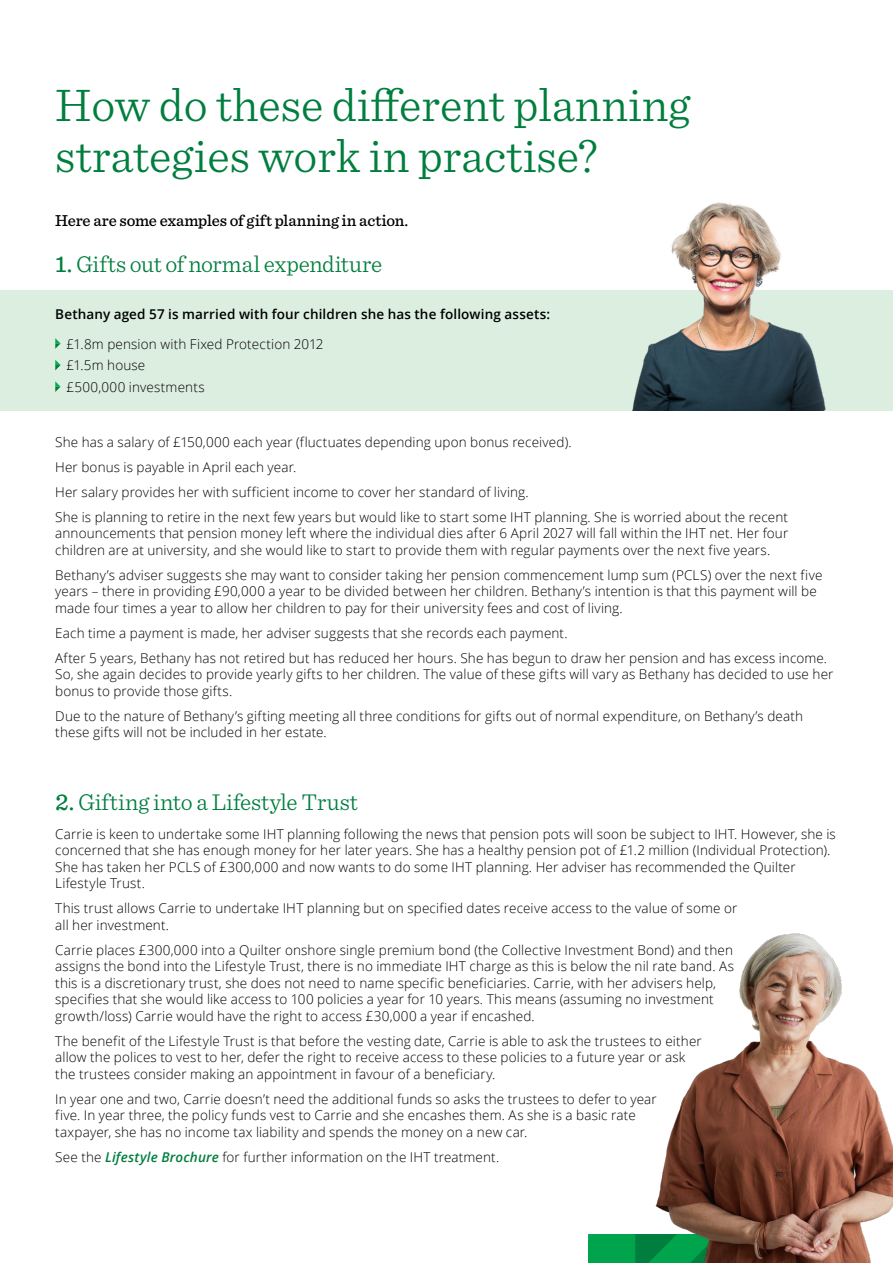
<style>
.page{position:relative;width:893px;height:1263px;background:#fff}
.page>*{position:absolute;margin:0;border:0;box-sizing:border-box;transform-origin:0 0}
.t1{font:300 48px/51px "Sentinel";color:#007e3e}
.t2{font:300 24px "Sentinel";letter-spacing:-.005em;color:#007e3e}
.t3{font:500 16.5px "Sentinel";letter-spacing:-.005em;color:#000}
.t4{font:300 13.5px/16.5px "Open Sans";letter-spacing:.01em;color:#000}
.t5{font:600 13.5px "Open Sans";letter-spacing:.01em;color:#000}
.s1{font-weight:500}
.s2{font-weight:600;font-style:italic;color:#007e3e}
</style>
<div class="page">
<div style="left:0;top:290px;width:893px;height:120px;background:#dceedf"></div>
<img style="left:632px;top:202px;width:194px;height:208px">
<svg style="left:55px;top:338px;width:6px;height:11px"></svg>
<svg style="left:55px;top:360px;width:6px;height:10px"></svg>
<svg style="left:55px;top:381px;width:6px;height:11px"></svg>
<svg style="left:589px;top:1234px;width:58px;height:29px;background:#009c49"></svg>
<img style="left:647px;top:933px;width:246px;height:330px">
<h1 class="t1" style="left:55px;top:77px;width:637px">How do these different planning strategies work in practise?</h1>
<p class="t3" style="left:55px;top:208px;width:354px">Here are some examples of gift planning in action.</p>
<h2 class="t2" style="left:55px;top:246px;width:329px"><span class="s1">1.</span> Gifts out of normal expenditure</h2>
<p class="t5" style="left:55px;top:304px;width:496px">Bethany aged 57 is married with four children she has the following assets:</p>
<p class="t4" style="left:66px;top:333px;width:259px;line-height:21.6px">£1.8m pension with Fixed Protection 2012 £1.5m house<br>£500,000 investments</p>
<p class="t4" style="left:55px;top:429px;width:734px;line-height:25px">She has a salary of £150,000 each year (fluctuates depending upon bonus received).<br>Her bonus is payable in April each year.<br>Her salary provides her with sufficient income to cover her standard of living.<br>She is planning to retire in the next few years but would like to start some IHT planning. She is worried about the recent</p>
<p class="t4" style="left:55px;top:525px;width:734px">announcements that pension money left where the individual dies after 6 April 2027 will fall within the IHT net. Her four children are at university, and she would like to start to provide them with regular payments over the next five years.</p>
<p class="t4" style="left:55px;top:566px;width:769px">Bethany’s adviser suggests she may want to consider taking her pension commencement lump sum (PCLS) over the next five years – there in providing £90,000 a year to be divided between her children. Bethany’s intention is that this payment will be made four times a year to allow her children to pay for their university fees and cost of living.</p>
<p class="t4" style="left:55px;top:620px;width:773px;line-height:25px">Each time a payment is made, her adviser suggests that she records each payment.<br>After 5 years, Bethany has not retired but has reduced her hours. She has begun to draw her pension and has excess income.</p>
<p class="t4" style="left:55px;top:666px;width:780px">So, she again decides to provide yearly gifts to her children. The value of these gifts will vary as Bethany has decided to use her bonus to provide those gifts.</p>
<p class="t4" style="left:55px;top:707px;width:749px">Due to the nature of Bethany’s gifting meeting all three conditions for gifts out of normal expenditure, on Bethany’s death these gifts will not be included in her estate.</p>
<h2 class="t2" style="left:55px;top:784px;width:304px"><span class="s1">2.</span> Gifting into a Lifestyle Trust</h2>
<p class="t4" style="left:55px;top:825px;width:782px">Carrie is keen to undertake some IHT planning following the news that pension pots will soon be subject to IHT. However, she is concerned that she has enough money for her later years. She has a healthy pension pot of £1.2 million (Individual Protection).<br>She has taken her PCLS of £300,000 and now wants to do some IHT planning. Her adviser has recommended the Quilter Lifestyle Trust.</p>
<p class="t4" style="left:55px;top:900px;width:684px">This trust allows Carrie to undertake IHT planning but on specified dates receive access to the value of some or all her investment.</p>
<p class="t4" style="left:55px;top:941px;width:680px">Carrie places £300,000 into a Quilter onshore single premium bond (the Collective Investment Bond) and then assigns the bond into the Lifestyle Trust, there is no immediate IHT charge as this is below the nil rate band. As this is a discretionary trust, she does not need to name specific beneficiaries. Carrie, with her advisers help, specifies that she would like access to 100 policies a year for 10 years. This means (assuming no investment growth/loss) Carrie would have the right to access £30,000 a year if encashed.</p>
<p class="t4" style="left:55px;top:1032px;width:648px">The benefit of the Lifestyle Trust is that before the vesting date, Carrie is able to ask the trustees to either allow the polices to vest to her, defer the right to receive access to these policies to a future year or ask the trustees consider making an appointment in favour of a beneficiary.</p>
<p class="t4" style="left:55px;top:1090px;width:603px">In year one and two, Carrie doesn’t need the additional funds so asks the trustees to defer to year five. In year three, the policy funds vest to Carrie and she encashes them. As she is a basic rate taxpayer, she has no income tax liability and spends the money on a new car.</p>
<p class="t4" style="left:55px;top:1148px;width:445px">See the <span class="s2">Lifestyle Brochure</span> for further information on the IHT treatment.</p>
</div>
